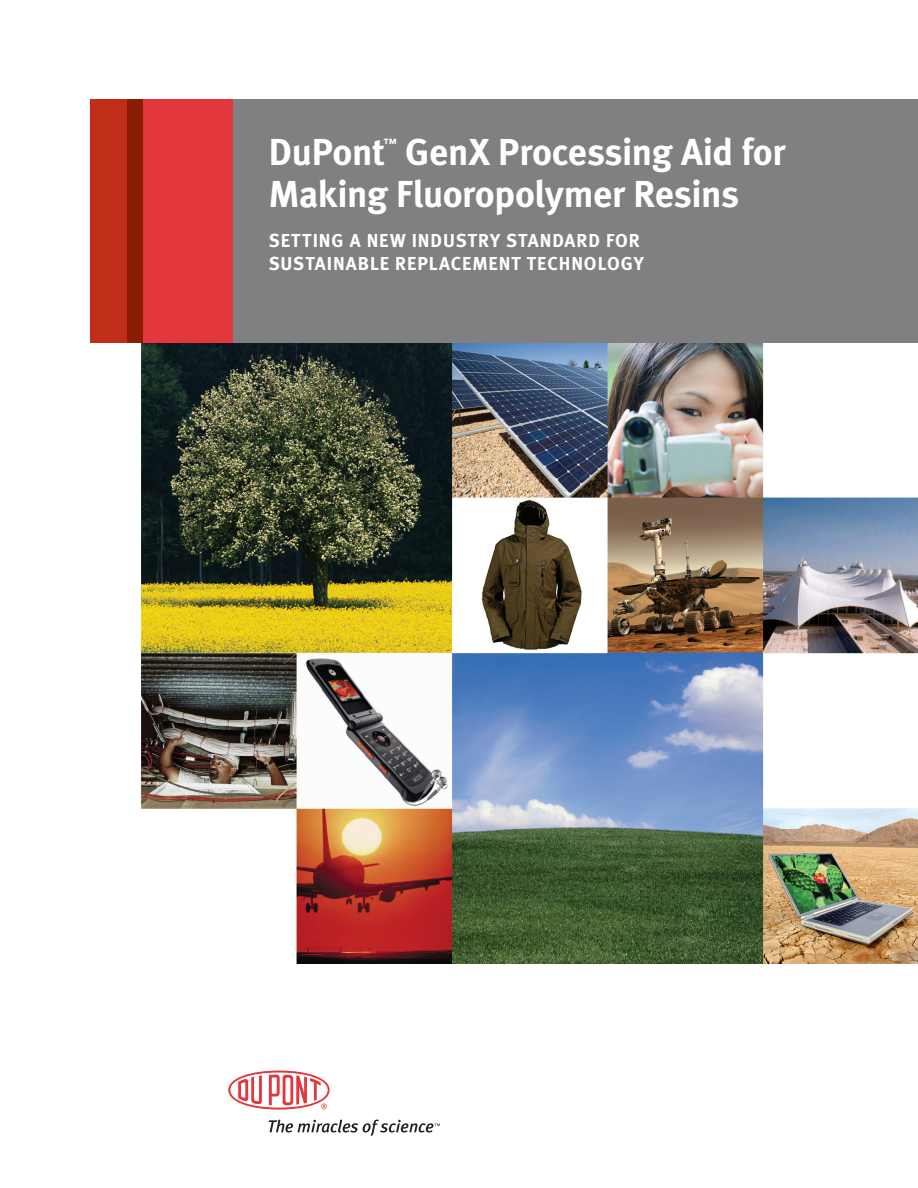
<style>
.page{position:relative;width:918px;height:1188px;background:#fff}
.page>*{position:absolute;margin:0;border:0;box-sizing:border-box;transform-origin:0 0}
.Main_Product_Name{font:700 37.5px/42px "Meta";letter-spacing:-.01em;color:#fff}
.Main_Product_Descrip{font:700 18.75px/22.5px "Meta";letter-spacing:.05em;color:#fff}
.Main_Product_Name-2{font:700 13.2px "Meta";color:#fff}
</style>
<div class="page">
<img style="left:141px;top:343px;width:777px;height:621px">
<svg style="left:228px;top:1071px;width:102px;height:39px"></svg>
<svg style="left:269px;top:1119px;width:171px;height:17px"></svg>
<div style="left:233px;top:99px;width:685px;height:244px;background:#808083"></div>
<div style="left:143px;top:99px;width:90px;height:244px;background:#e1373d"></div>
<div style="left:100px;top:99px;width:43px;height:244px;background:#891c02"></div>
<div style="left:91px;top:99px;width:36px;height:244px;background:#c02d19"></div>
<p class="Main_Product_Name" style="left:269px;top:130px;width:518px;text-indent:136px">GenX Processing Aid for<br>Making Fluoropolymer Resins</p>
<p class="Main_Product_Descrip" style="left:269px;top:229px;width:377px">SETTING A NEW INDUSTRY STANDARD FOR<br>SUSTAINABLE REPLACEMENT TECHNOLOGY</p>
<p class="Main_Product_Name" style="left:269px;top:130px;width:118px">DuPont</p>
<p class="Main_Product_Name-2" style="left:383px;top:136px;width:15px">™</p>
</div>
